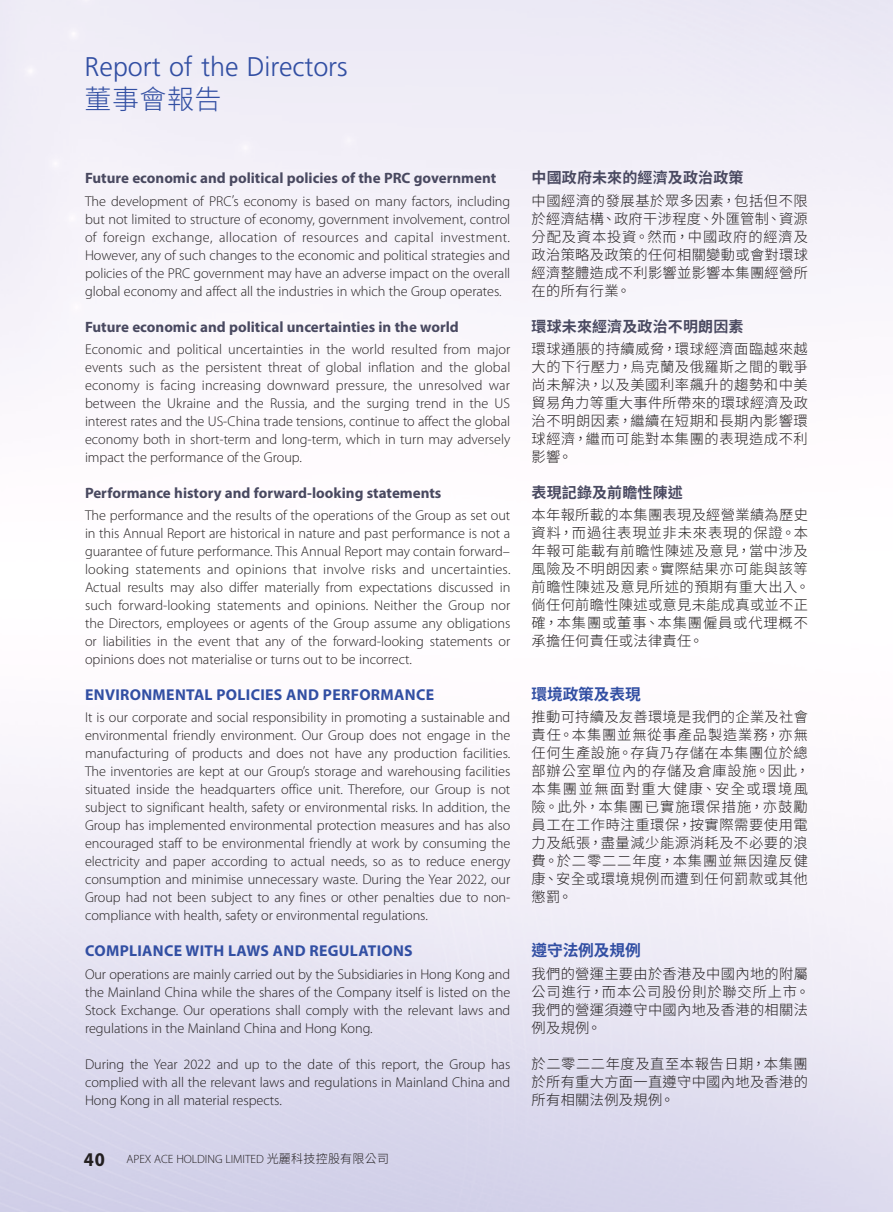
<style>
.page{position:relative;width:893px;height:1212px;background:#fff}
.page>*{position:absolute;margin:0;border:0;box-sizing:border-box;transform-origin:0 0}
.t1{font:300 27px "Frutiger LT Std";color:#324fa3}
.t2{font:300 27px "Source Han Sans TC";letter-spacing:.02em;color:#324fa3}
.t3{font:700 semi-condensed 19.5px "Myriad Pro";color:#231f20}
.Heading_1{font:700 15.75px "Myriad Pro";letter-spacing:.02em;color:#324fa3}
.C_Heading_1{font:700 15.75px "Source Han Sans TC";letter-spacing:-.01em;color:#324fa3}
.Heading_2{font:700 15px "Myriad Pro";color:#494960}
.C_Heading_2{font:700 15px "Source Han Sans TC";letter-spacing:.01em;color:#494960}
.Body_Text{font:300 14.25px/18px "Myriad Pro";letter-spacing:-.005em;color:#231f20;text-align:justify}
.C_Body_Text{font:300 14.25px/18px "Source Han Sans TC";letter-spacing:.04em;color:#231f20;text-align:justify}
.C_Body_Text-2{font:300 14.25px/18px "Source Han Sans TC";letter-spacing:.02em;color:#231f20}
.t4{font:300 12px "Myriad Pro";letter-spacing:-.005em;color:#231f20}
.s1{font-family:"Source Han Sans TC"}
</style>
<div class="page">
<h1 class="t1" style="left:85px;top:51px;width:265px">Report of the Directors</h1>
<h1 class="t2" style="left:85px;top:84px;width:138px">董事會報告</h1>
<p class="Heading_2" style="left:85px;top:168px;width:413px">Future economic and political policies of the PRC government</p>
<p class="Body_Text" style="left:85px;top:192px;width:427px">The development of PRC’s economy is based on many factors, including but not limited to structure of economy, government involvement, control of foreign exchange, allocation of resources and capital investment.<br>However, any of such changes to the economic and political strategies and policies of the PRC government may have an adverse impact on the overall global economy and affect all the industries in which the Group operates.</p>
<p class="Heading_2" style="left:85px;top:317px;width:375px">Future economic and political uncertainties in the world</p>
<p class="Body_Text" style="left:85px;top:340px;width:427px">Economic and political uncertainties in the world resulted from major events such as the persistent threat of global inflation and the global economy is facing increasing downward pressure, the unresolved war between the Ukraine and the Russia, and the surging trend in the US interest rates and the US-China trade tensions, continue to affect the global economy both in short-term and long-term, which in turn may adversely impact the performance of the Group.</p>
<p class="Heading_2" style="left:85px;top:483px;width:358px">Performance history and forward-looking statements</p>
<p class="Body_Text" style="left:85px;top:506px;width:427px">The performance and the results of the operations of the Group as set out in this Annual Report are historical in nature and past performance is not a guarantee of future performance. This Annual Report may contain forward– looking statements and opinions that involve risks and uncertainties.<br>Actual results may also differ materially from expectations discussed in such forward-looking statements and opinions. Neither the Group nor the Directors, employees or agents of the Group assume any obligations or liabilities in the event that any of the forward-looking statements or opinions does not materialise or turns out to be incorrect.</p>
<p class="Heading_1" style="left:85px;top:684px;width:350px">ENVIRONMENTAL POLICIES AND PERFORMANCE</p>
<p class="Body_Text" style="left:85px;top:708px;width:427px">It is our corporate and social responsibility in promoting a sustainable and environmental friendly environment. Our Group does not engage in the manufacturing of products and does not have any production facilities.<br>The inventories are kept at our Group’s storage and warehousing facilities situated inside the headquarters office unit. Therefore, our Group is not subject to significant health, safety or environmental risks. In addition, the Group has implemented environmental protection measures and has also encouraged staff to be environmental friendly at work by consuming the electricity and paper according to actual needs, so as to reduce energy consumption and minimise unnecessary waste. During the Year 2022, our Group had not been subject to any fines or other penalties due to non&shy;compliance with health, safety or environmental regulations.</p>
<p class="Heading_1" style="left:85px;top:941px;width:329px">COMPLIANCE WITH LAWS AND REGULATIONS</p>
<p class="Body_Text" style="left:85px;top:965px;width:427px">Our operations are mainly carried out by the Subsidiaries in Hong Kong and the Mainland China while the shares of the Company itself is listed on the Stock Exchange. Our operations shall comply with the relevant laws and regulations in the Mainland China and Hong Kong.</p>
<p class="Body_Text" style="left:85px;top:1055px;width:427px">During the Year 2022 and up to the date of this report, the Group has complied with all the relevant laws and regulations in Mainland China and Hong Kong in all material respects.</p>
<h2 class="t3" style="left:84px;top:1146px;width:23px">40</h2>
<p class="t4" style="left:126px;top:1152px;width:264px">APEX ACE HOLDING LIMITED <span class="s1">光麗科技控股有限公司</span></p>
<p class="C_Heading_2" style="left:531px;top:169px;width:213px">中國政府未來的經濟及政治政策</p>
<p class="C_Body_Text" style="left:531px;top:192px;width:278px">中國經濟的發展基於眾多因素，包括但不限於經濟結構、政府干涉程度、外匯管制、資源分配及資本投資。然而，中國政府的經濟及政治策略及政策的任何相關變動或會對環球經濟整體造成不利影響並影響本集團經營所在的所有行業。</p>
<p class="C_Heading_2" style="left:531px;top:318px;width:213px">環球未來經濟及政治不明朗因素</p>
<p class="C_Body_Text" style="left:531px;top:340px;width:278px">環球通脹的持續威脅，環球經濟面臨越來越大的下行壓力，烏克蘭及俄羅斯之間的戰爭尚未解決，以及美國利率飆升的趨勢和中美貿易角力等重大事件所帶來的環球經濟及政治不明朗因素，繼續在短期和長期內影響環球經濟，繼而可能對本集團的表現造成不利影響。</p>
<p class="C_Heading_2" style="left:531px;top:484px;width:153px">表現記錄及前瞻性陳述</p>
<p class="C_Body_Text" style="left:531px;top:506px;width:280px;text-align:left">本年報所載的本集團表現及經營業績為歷史資料，而過往表現並非未來表現的保證。本年報可能載有前瞻性陳述及意見，當中涉及風險及不明朗因素。實際結果亦可能與該等前瞻性陳述及意見所述的預期有重大出入。倘任何前瞻性陳述或意見未能成真或並不正確，本集團或董事、本集團僱員或代理概不承擔任何責任或法律責任。</p>
<p class="C_Heading_1" style="left:531px;top:685px;width:111px">環境政策及表現</p>
<p class="C_Body_Text" style="left:531px;top:708px;width:280px;text-align:left">推動可持續及友善環境是我們的企業及社會責任。本集團並無從事產品製造業務，亦無任何生產設施。存貨乃存儲在本集團位於總部辦公室單位內的存儲及倉庫設施。因此，本集團並無面對重大健康、安全或環境風險。此外，本集團已實施環保措施，亦鼓勵員工在工作時注重環保，按實際需要使用電力及紙張，盡量減少能源消耗及不必要的浪費。於二零二二年度，本集團並無因違反健康、安全或環境規例而遭到任何罰款或其他懲罰。</p>
<p class="C_Heading_1" style="left:531px;top:942px;width:111px">遵守法例及規例</p>
<p class="C_Body_Text-2" style="left:531px;top:965px;width:280px">我們的營運主要由於香港及中國內地的附屬公司進行，而本公司股份則於聯交所上市。我們的營運須遵守中國內地及香港的相關法例及規例。</p>
<p class="C_Body_Text" style="left:531px;top:1055px;width:278px">於二零二二年度及直至本報告日期，本集團於所有重大方面一直遵守中國內地及香港的所有相關法例及規例。</p>
</div>
